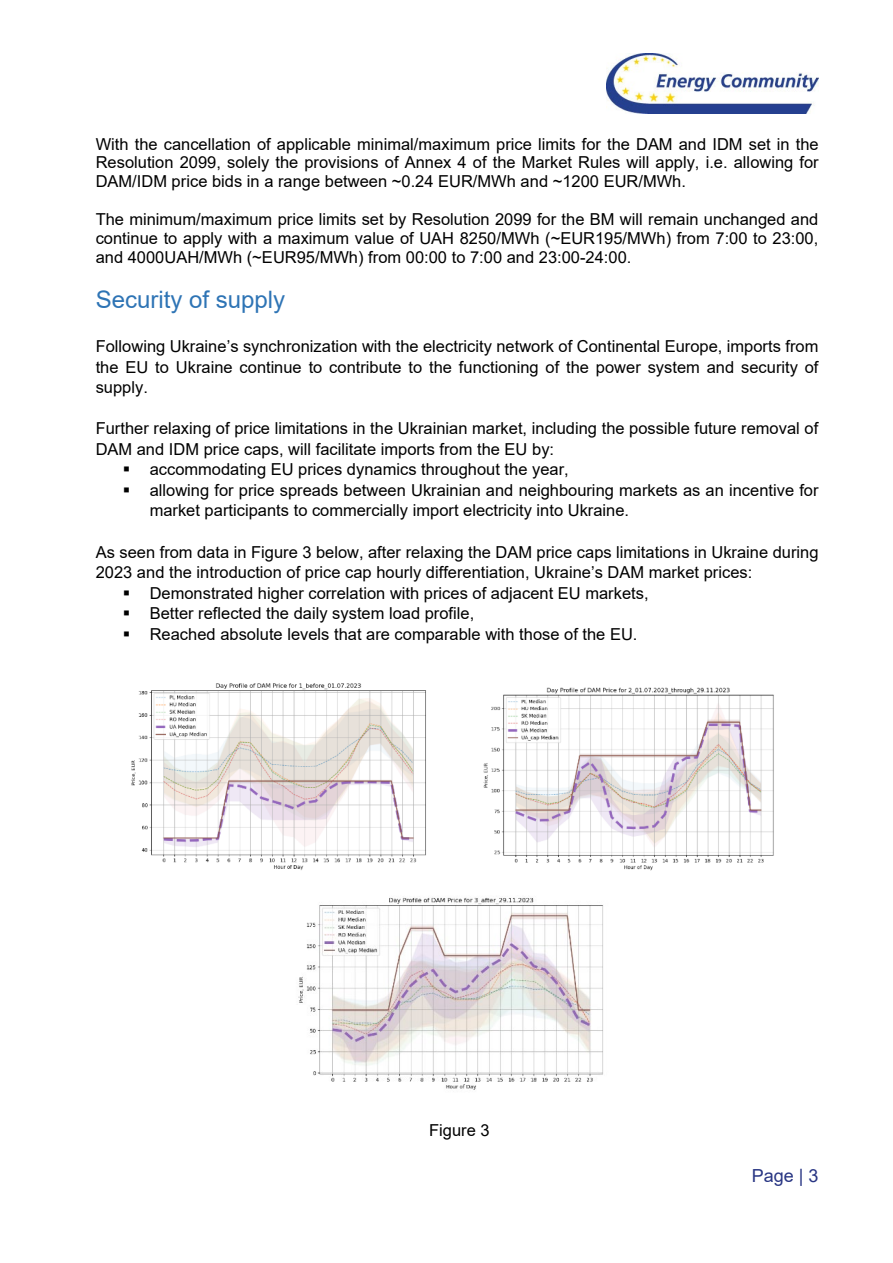
<style>
.page{position:relative;width:893px;height:1263px;background:#fff}
.page>*{position:absolute;margin:0;border:0;box-sizing:border-box;transform-origin:0 0}
.t1{font:24px "Arial";color:#2e74b5}
.t2{font:18px "Arial";color:#283583}
.t3{font:16.5px/20.4px "Arial";color:#000;text-align:justify}
</style>
<div class="page">
<img style="left:606px;top:53px;width:212px;height:60px">
<img style="left:131px;top:683px;width:295px;height:187px">
<img style="left:483px;top:687px;width:291px;height:184px">
<img style="left:298px;top:897px;width:305px;height:193px">
<p class="t3" style="left:96px;top:134px;width:724px;line-height:18.9px">With the cancellation of applicable minimal/maximum price limits for the DAM and IDM set in the Resolution 2099, solely the provisions of Annex 4 of the Market Rules will apply, i.e. allowing for DAM/IDM price bids in a range between ~0.24 EUR/MWh and ~1200 EUR/MWh.</p>
<p class="t3" style="left:96px;top:210px;width:724px;line-height:19px">The minimum/maximum price limits set by Resolution 2099 for the BM will remain unchanged and continue to apply with a maximum value of UAH 8250/MWh (~EUR195/MWh) from 7:00 to 23:00, and 4000UAH/MWh (~EUR95/MWh) from 00:00 to 7:00 and 23:00-24:00.</p>
<p class="t1" style="left:96px;top:283px;width:191px">Security of supply</p>
<p class="t3" style="left:96px;top:336px;width:724px">Following Ukraine’s synchronization with the electricity network of Continental Europe, imports from the EU to Ukraine continue to contribute to the functioning of the power system and security of supply.</p>
<p class="t3" style="left:96px;top:418px;width:724px">Further relaxing of price limitations in the Ukrainian market, including the possible future removal of<br>DAM and IDM price caps, will facilitate imports from the EU by:</p>
<p class="t3" style="left:123px;top:459px;width:448px">▪ accommodating EU prices dynamics throughout the year,</p>
<p class="t3" style="left:150px;top:480px;width:670px;text-indent:-27px">▪ allowing for price spreads between Ukrainian and neighbouring markets as an incentive for market participants to commercially import electricity into Ukraine.</p>
<p class="t3" style="left:96px;top:542px;width:724px">As seen from data in Figure 3 below, after relaxing the DAM price caps limitations in Ukraine during<br>2023 and the introduction of price cap hourly differentiation, Ukraine’s DAM market prices:</p>
<p class="t3" style="left:123px;top:583px;width:527px">▪ Demonstrated higher correlation with prices of adjacent EU markets,</p>
<p class="t3" style="left:123px;top:603px;width:353px">▪ Better reflected the daily system load profile,</p>
<p class="t3" style="left:123px;top:624px;width:516px">▪ Reached absolute levels that are comparable with those of the EU.</p>
<p class="t3" style="left:429px;top:1119px;width:62px">Figure 3</p>
<p class="t2" style="left:752px;top:1163px;width:68px">Page | 3</p>
</div>
